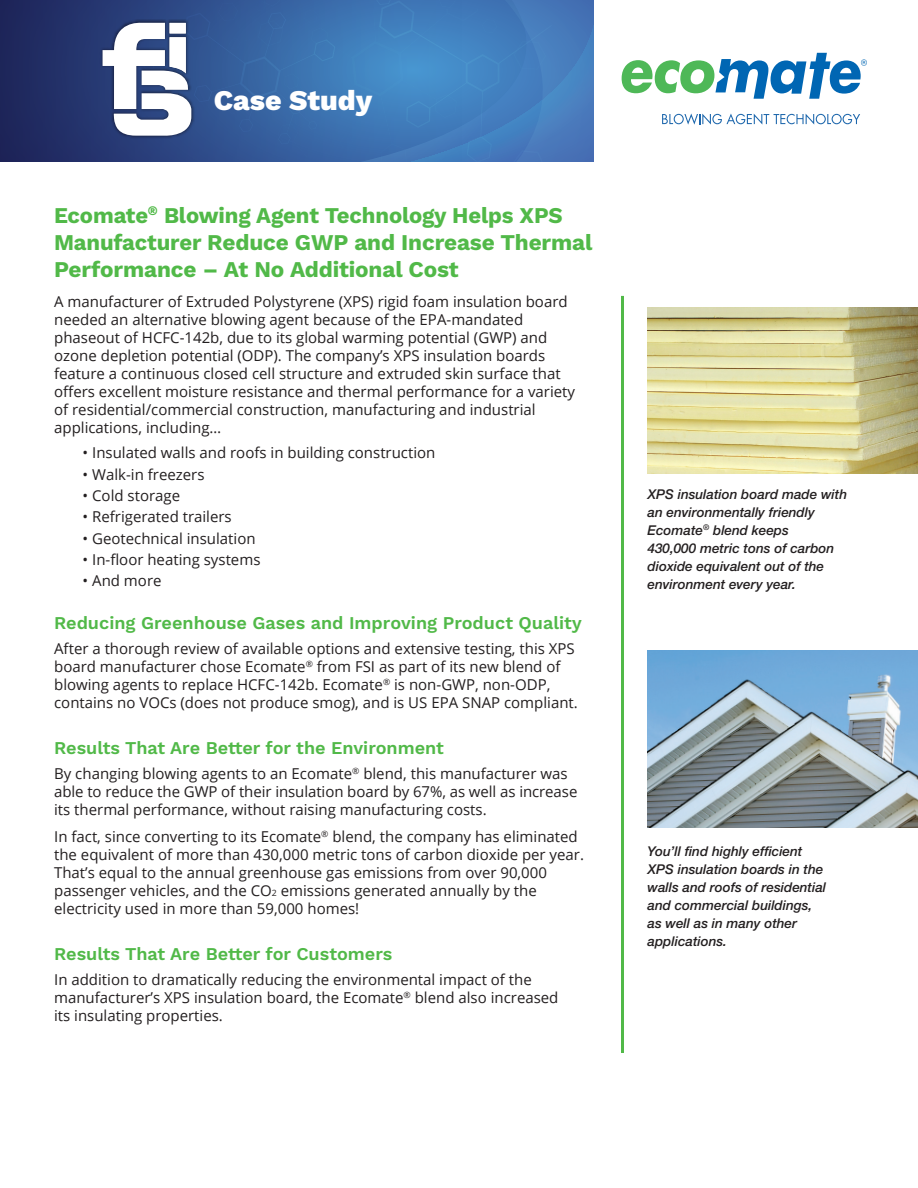
<style>
.page{position:relative;width:918px;height:1188px;background:#fff}
.page>*{position:absolute;margin:0;border:0;box-sizing:border-box;transform-origin:0 0}
.t1{font:800 28.5px "Work Sans";color:#fff}
.t2{font:700 22.5px/27px "Work Sans";letter-spacing:-.005em;color:#51b948}
.t3{font:600 18px "Work Sans";color:#51b948}
.t4{font:15px/18px "Open Sans";color:#231f20}
.t5{font:italic 500 13.5px/18px "Helvetica Neue LT Std";color:#231f20}
.s1{font-size:8.7px}
</style>
<div class="page">
<div style="left:0;top:0;width:541px;height:162px;background:linear-gradient(to bottom,#222f66,#212d64)"></div>
<img style="left:99px;top:20px;width:3px;height:120px">
<svg style="left:102px;top:0;width:492px;height:162px;background:#4b7ab3"></svg>
<div style="left:170px;top:23px;width:16px;height:10px;background:#fff"></div>
<img style="left:648px;top:308px;width:270px;height:165px">
<img style="left:648px;top:650px;width:270px;height:178px">
<hr style="left:621px;top:296px;width:3px;height:757px;background:#51b948">
<svg style="left:622px;top:53px;width:245px;height:46px"></svg>
<svg style="left:662px;top:114px;width:198px;height:11px"></svg>
<p class="t1" style="left:214px;top:79px;width:160px">Case Study</p>
<p class="t2" style="left:54px;top:201px;width:540px">Ecomate<sup>®</sup> Blowing Agent Technology Helps XPS<br>Manufacturer Reduce GWP and Increase Thermal<br>Performance – At No Additional Cost</p>
<p class="t4" style="left:54px;top:293px;width:522px">A manufacturer of Extruded Polystyrene (XPS) rigid foam insulation board needed an alternative blowing agent because of the EPA-mandated phaseout of HCFC-142b, due to its global warming potential (GWP) and ozone depletion potential (ODP). The company’s XPS insulation boards feature a continuous closed cell structure and extruded skin surface that offers excellent moisture resistance and thermal performance for a variety of residential/commercial construction, manufacturing and industrial applications, including…</p>
<p class="t4" style="left:83px;top:443px;width:354px">• Insulated walls and roofs in building construction</p>
<p class="t4" style="left:83px;top:465px;width:123px">• Walk-in freezers</p>
<p class="t4" style="left:83px;top:486px;width:99px">• Cold storage</p>
<p class="t4" style="left:83px;top:507px;width:151px">• Refrigerated trailers</p>
<p class="t4" style="left:83px;top:529px;width:175px">• Geotechnical insulation</p>
<p class="t4" style="left:83px;top:550px;width:179px">• In-floor heating systems</p>
<p class="t4" style="left:83px;top:572px;width:80px">• And more</p>
<p class="t3" style="left:54px;top:613px;width:529px">Reducing Greenhouse Gases and Improving Product Quality</p>
<p class="t4" style="left:54px;top:639px;width:525px">After a thorough review of available options and extensive testing, this XPS board manufacturer chose Ecomate<sup>®</sup> from FSI as part of its new blend of blowing agents to replace HCFC-142b. Ecomate<sup>®</sup> is non-GWP, non-ODP, contains no VOCs (does not produce smog), and is US EPA SNAP compliant.</p>
<p class="t3" style="left:54px;top:738px;width:391px">Results That Are Better for the Environment</p>
<p class="t4" style="left:54px;top:764px;width:525px">By changing blowing agents to an Ecomate<sup>®</sup> blend, this manufacturer was able to reduce the GWP of their insulation board by 67%, as well as increase its thermal performance, without raising manufacturing costs.</p>
<p class="t4" style="left:54px;top:827px;width:531px">In fact, since converting to its Ecomate<sup>®</sup> blend, the company has eliminated the equivalent of more than 430,000 metric tons of carbon dioxide per year.<br>That’s equal to the annual greenhouse gas emissions from over 90,000 passenger vehicles, and the CO<span class="s1">2</span> emissions generated annually by the electricity used in more than 59,000 homes!</p>
<p class="t3" style="left:54px;top:944px;width:340px">Results That Are Better for Customers</p>
<p class="t4" style="left:54px;top:970px;width:506px">In addition to dramatically reducing the environmental impact of the manufacturer’s XPS insulation board, the Ecomate<sup>®</sup> blend also increased its insulating properties.</p>
<p class="t5" style="left:648px;top:485px;width:201px">XPS insulation board made with an environmentally friendly<br>Ecomate<sup>®</sup> blend keeps<br>430,000 metric tons of carbon dioxide equivalent out of the environment every year.</p>
<p class="t5" style="left:648px;top:842px;width:180px">You’ll find highly efficient<br>XPS insulation boards in the walls and roofs of residential and commercial buildings, as well as in many other applications.</p>
</div>
